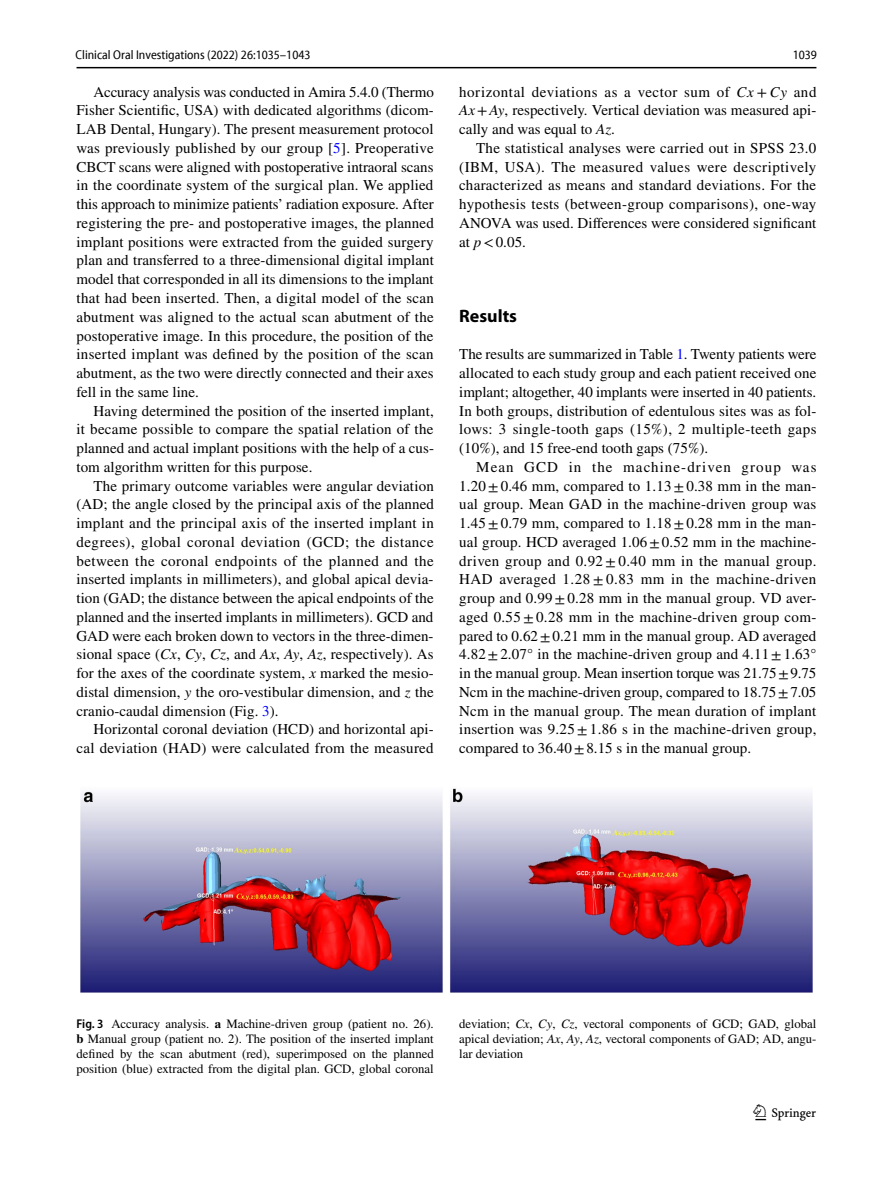
<style>
.page{position:relative;width:893px;height:1187px;background:#fff}
.page>*{position:absolute;margin:0;border:0;box-sizing:border-box;transform-origin:0 0}
.t1{font:22.5px "Springnew Regular 3";color:#000}
.t2{font:700 18px "Myriad Pro";color:#000}
.t3{font:15px/18.8px "STIX";letter-spacing:.005em;color:#000;text-align:justify}
.t4{font:12.75px/15px "STIX";color:#000;text-align:justify}
.t5{font:semi-condensed 12.75px "Myriad Pro Unic";color:#000}
.s1{color:#00f}
.s2{font-style:italic}
.s3{font-family:"Myriad Pro";font-weight:600;font-stretch:semi-condensed}
.s4{font-weight:700}
</style>
<div class="page">
<hr style="left:77px;top:67px;width:739px;height:1px;background:#000">
<img style="left:81px;top:788px;width:731px;height:204px">
<p class="t5" style="left:76px;top:50px;width:236px">Clinical Oral Investigations (2022) 26:1035–1043</p>
<p class="t5" style="left:793px;top:50px;width:26px">1039</p>
<p class="t3" style="left:77px;top:83px;width:359px;text-indent:17px">Accuracy analysis was conducted in Amira 5.4.0 (Thermo Fisher Scientific, USA) with dedicated algorithms (dicom-LAB Dental, Hungary). The present measurement protocol was previously published by our group [<span class="s1">5</span>]. Preoperative CBCT scans were aligned with postoperative intraoral scans in the coordinate system of the surgical plan. We applied this approach to minimize patients’ radiation exposure. After registering the pre- and postoperative images, the planned implant positions were extracted from the guided surgery plan and transferred to a three-dimensional digital implant model that corresponded in all its dimensions to the implant that had been inserted. Then, a digital model of the scan abutment was aligned to the actual scan abutment of the postoperative image. In this procedure, the position of the inserted implant was defined by the position of the scan abutment, as the two were directly connected and their axes fell in the same line.</p>
<p class="t3" style="left:77px;top:402px;width:359px;text-indent:17px">Having determined the position of the inserted implant, it became possible to compare the spatial relation of the planned and actual implant positions with the help of a cus&shy;tom algorithm written for this purpose.</p>
<p class="t3" style="left:77px;top:477px;width:359px;text-indent:17px">The primary outcome variables were angular deviation (AD; the angle closed by the principal axis of the planned implant and the principal axis of the inserted implant in degrees), global coronal deviation (GCD; the distance between the coronal endpoints of the planned and the inserted implants in millimeters), and global apical devia&shy;tion (GAD; the distance between the apical endpoints of the planned and the inserted implants in millimeters). GCD and GAD were each broken down to vectors in the three-dimen&shy;sional space (<span class="s2">Cx</span>, <span class="s2">Cy</span>, <span class="s2">Cz</span>, and <span class="s2">Ax</span>, <span class="s2">Ay</span>, <span class="s2">Az</span>, respectively). As for the axes of the coordinate system, <span class="s2">x</span> marked the mesio&shy;distal dimension, <span class="s2">y</span> the oro-vestibular dimension, and <span class="s2">z</span> the cranio-caudal dimension (Fig. <span class="s1">3</span>).</p>
<p class="t3" style="left:77px;top:721px;width:359px;text-align:right">Horizontal coronal deviation (HCD) and horizontal api&shy;cal deviation (HAD) were calculated from the measured</p>
<p class="t3" style="left:459px;top:83px;width:359px">horizontal deviations as a vector sum of <span class="s2">Cx</span> + <span class="s2">Cy</span> and <span class="s2">Ax</span>+<span class="s2">Ay</span>, respectively. Vertical deviation was measured api&shy;cally and was equal to <span class="s2">Az</span>.</p>
<p class="t3" style="left:459px;top:139px;width:359px;text-indent:17px">The statistical analyses were carried out in SPSS 23.0 (IBM, USA). The measured values were descriptively characterized as means and standard deviations. For the hypothesis tests (between-group comparisons), one-way ANOVA was used. Differences were considered significant at <span class="s2">p</span>&lt;0.05.</p>
<p class="t2" style="left:459px;top:304px;width:59px">Results</p>
<p class="t3" style="left:459px;top:346px;width:359px">The results are summarized in Table <span class="s1">1</span>. Twenty patients were allocated to each study group and each patient received one implant; altogether, 40 implants were inserted in 40 patients.<br>In both groups, distribution of edentulous sites was as fol&shy;lows: 3 single-tooth gaps (15%), 2 multiple-teeth gaps (10%), and 15 free-end tooth gaps (75%).</p>
<p class="t3" style="left:459px;top:458px;width:359px;text-indent:17px">Mean GCD in the machine-driven group was 1.20±0.46 mm, compared to 1.13±0.38 mm in the man&shy;ual group. Mean GAD in the machine-driven group was 1.45±0.79 mm, compared to 1.18±0.28 mm in the man&shy;ual group. HCD averaged 1.06±0.52 mm in the machine&shy;driven group and 0.92± 0.40 mm in the manual group.<br>HAD averaged 1.28 ± 0.83 mm in the machine-driven group and 0.99±0.28 mm in the manual group. VD aver&shy;aged 0.55±0.28 mm in the machine-driven group com&shy;pared to 0.62±0.21 mm in the manual group. AD averaged 4.82±2.07° in the machine-driven group and 4.11±1.63° in the manual group. Mean insertion torque was 21.75±9.75<br>Ncm in the machine-driven group, compared to 18.75±7.05<br>Ncm in the manual group. The mean duration of implant insertion was 9.25±1.86 s in the machine-driven group, compared to 36.40±8.15 s in the manual group.</p>
<p class="t4" style="left:77px;top:1016px;width:359px"><span class="s3">Fig. 3</span> Accuracy analysis. <span class="s4">a</span> Machine-driven group (patient no. 26). <span class="s4">b</span> Manual group (patient no. 2). The position of the inserted implant defined by the scan abutment (red), superimposed on the planned position (blue) extracted from the digital plan. GCD, global coronal</p>
<p class="t4" style="left:459px;top:1016px;width:359px">deviation; <span class="s2">Cx</span>, <span class="s2">Cy</span>, <span class="s2">Cz</span>, vectoral components of GCD; GAD, global apical deviation; <span class="s2">Ax</span>, <span class="s2">Ay</span>, <span class="s2">Az</span>, vectoral components of GAD; AD, angu&shy;lar deviation</p>
<h1 class="t1" style="left:755px;top:1104px;width:62px">1 3</h1>
</div>
